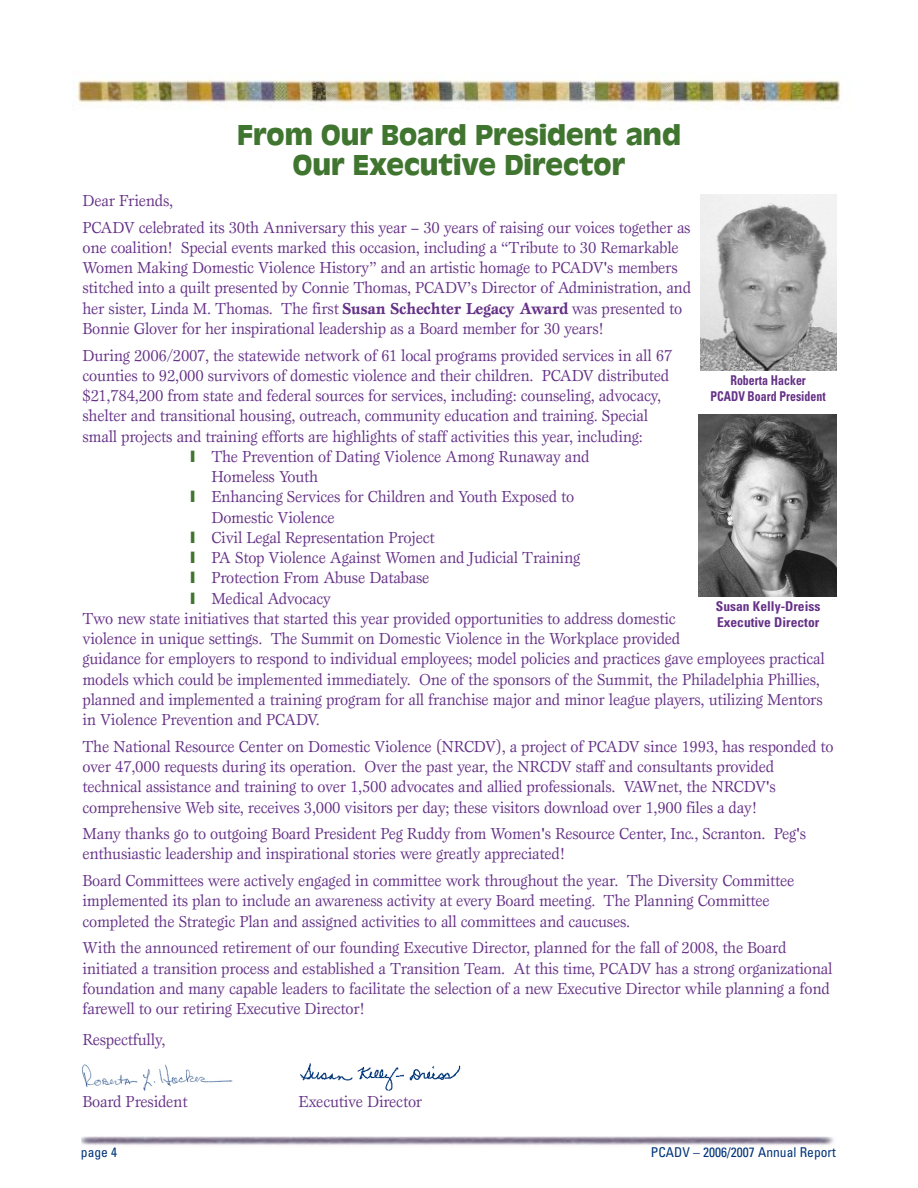
<style>
.page{position:relative;width:918px;height:1188px;background:#fff}
.page>*{position:absolute;margin:0;border:0;box-sizing:border-box;transform-origin:0 0}
.t1{font:700 30px/30.3px "Antique Oli T";color:#407530;text-align:center}
.t2{font:16.5px/20.2px "Esprit";letter-spacing:-.015em;color:#653187;scale:.95 1}
.t3{font:700 condensed 13.5px/16.5px "Univers";color:#653187}
.t4{font:condensed 13.5px "Univers";color:#003479}
.t5{font:700 condensed 13.5px/16.5px "Univers";color:#653187;text-align:center;scale:.88 1}
.s1{font-weight:700}
.s2{color:#407530}
</style>
<div class="page">
<img style="left:76px;top:79px;width:766px;height:27px">
<img style="left:81px;top:1136px;width:753px;height:9px">
<img style="left:701px;top:194px;width:136px;height:177px">
<img style="left:699px;top:415px;width:138px;height:181px">
<img style="left:82px;top:1064px;width:151px;height:27px">
<img style="left:300px;top:1063px;width:161px;height:28px">
<h1 class="t1" style="left:237px;top:121px;width:445px">From Our Board President and<br>Our Executive Director</h1>
<p class="t2" style="left:82px;top:188px;width:642px;line-height:26.7px">Dear Friends,<br>PCADV celebrated its 30th Anniversary this year – 30 years of raising our voices together as</p>
<p class="t2" style="left:82px;top:239px;width:642px">one coalition! Special events marked this occasion, including a “Tribute to 30 Remarkable Women Making Domestic Violence History” and an artistic homage to PCADV's members stitched into a quilt presented by Connie Thomas, PCADV’s Director of Administration, and her sister, Linda M. Thomas. The first <span class="s1">Susan Schechter Legacy Award</span> was presented to Bonnie Glover for her inspirational leadership as a Board member for 30 years!</p>
<p class="t2" style="left:82px;top:346px;width:622px">During 2006/2007, the statewide network of 61 local programs provided services in all 67</p>
<p class="t2" style="left:82px;top:366px;width:619px">counties to 92,000 survivors of domestic violence and their children. PCADV distributed</p>
<p class="t2" style="left:82px;top:387px;width:611px">$21,784,200 from state and federal sources for services, including: counseling, advocacy,</p>
<p class="t2" style="left:82px;top:407px;width:597px">shelter and transitional housing, outreach, community education and training. Special</p>
<p class="t2" style="left:82px;top:427px;width:591px">small projects and training efforts are highlights of staff activities this year, including:</p>
<p class="t2" style="left:190px;top:448px;width:422px"><span class="s2">❙</span> The Prevention of Dating Violence Among Runaway and</p>
<p class="t2" style="left:211px;top:468px;width:114px">Homeless Youth</p>
<p class="t2" style="left:190px;top:488px;width:405px"><span class="s2">❙</span> Enhancing Services for Children and Youth Exposed to</p>
<p class="t2" style="left:211px;top:508px;width:131px">Domestic Violence</p>
<p class="t2" style="left:190px;top:529px;width:259px"><span class="s2">❙</span> Civil Legal Representation Project</p>
<p class="t2" style="left:190px;top:549px;width:412px"><span class="s2">❙</span> PA Stop Violence Against Women and Judicial Training</p>
<p class="t2" style="left:190px;top:569px;width:253px"><span class="s2">❙</span> Protection From Abuse Database</p>
<p class="t2" style="left:190px;top:589px;width:150px"><span class="s2">❙</span> Medical Advocacy</p>
<p class="t2" style="left:83px;top:610px;width:626px">Two new state initiatives that started this year provided opportunities to address domestic</p>
<p class="t2" style="left:83px;top:630px;width:631px">violence in unique settings. The Summit on Domestic Violence in the Workplace provided</p>
<p class="t2" style="left:83px;top:650px;width:783px">guidance for employers to respond to individual employees; model policies and practices gave employees practical</p>
<p class="t2" style="left:83px;top:670px;width:778px">models which could be implemented immediately. One of the sponsors of the Summit, the Philadelphia Phillies,</p>
<p class="t2" style="left:83px;top:690px;width:781px">planned and implemented a training program for all franchise major and minor league players, utilizing Mentors</p>
<p class="t2" style="left:83px;top:711px;width:251px">in Violence Prevention and PCADV.</p>
<p class="t2" style="left:83px;top:737px;width:792px">The National Resource Center on Domestic Violence (NRCDV), a project of PCADV since 1993, has responded to over 47,000 requests during its operation. Over the past year, the NRCDV staff and consultants provided technical assistance and training to over 1,500 advocates and allied professionals. VAWnet, the NRCDV's comprehensive Web site, receives 3,000 visitors per day; these visitors download over 1,900 files a day!</p>
<p class="t2" style="left:83px;top:825px;width:763px">Many thanks go to outgoing Board President Peg Ruddy from Women's Resource Center, Inc., Scranton. Peg's enthusiastic leadership and inspirational stories were greatly appreciated!</p>
<p class="t2" style="left:83px;top:872px;width:751px">Board Committees were actively engaged in committee work throughout the year. The Diversity Committee implemented its plan to include an awareness activity at every Board meeting. The Planning Committee completed the Strategic Plan and assigned activities to all committees and caucuses.</p>
<p class="t2" style="left:83px;top:939px;width:791px">With the announced retirement of our founding Executive Director, planned for the fall of 2008, the Board initiated a transition process and established a Transition Team. At this time, PCADV has a strong organizational foundation and many capable leaders to facilitate the selection of a new Executive Director while planning a fond farewell to our retiring Executive Director!</p>
<p class="t2" style="left:83px;top:1031px;width:89px">Respectfully,</p>
<p class="t5" style="left:711px;top:373px;width:132px">Roberta Hacker<br>PCADV Board President</p>
<p class="t3" style="left:716px;top:599px;width:106px">Susan Kelly-Dreiss<br>Executive Director</p>
<p class="t2" style="left:83px;top:1093px;width:112px">Board President</p>
<p class="t2" style="left:299px;top:1093px;width:132px">Executive Director</p>
<p class="t4" style="left:81px;top:1147px;width:38px">page 4</p>
<p class="t4" style="left:651px;top:1147px;width:186px">PCADV – 2006/2007 Annual Report</p>
</div>
